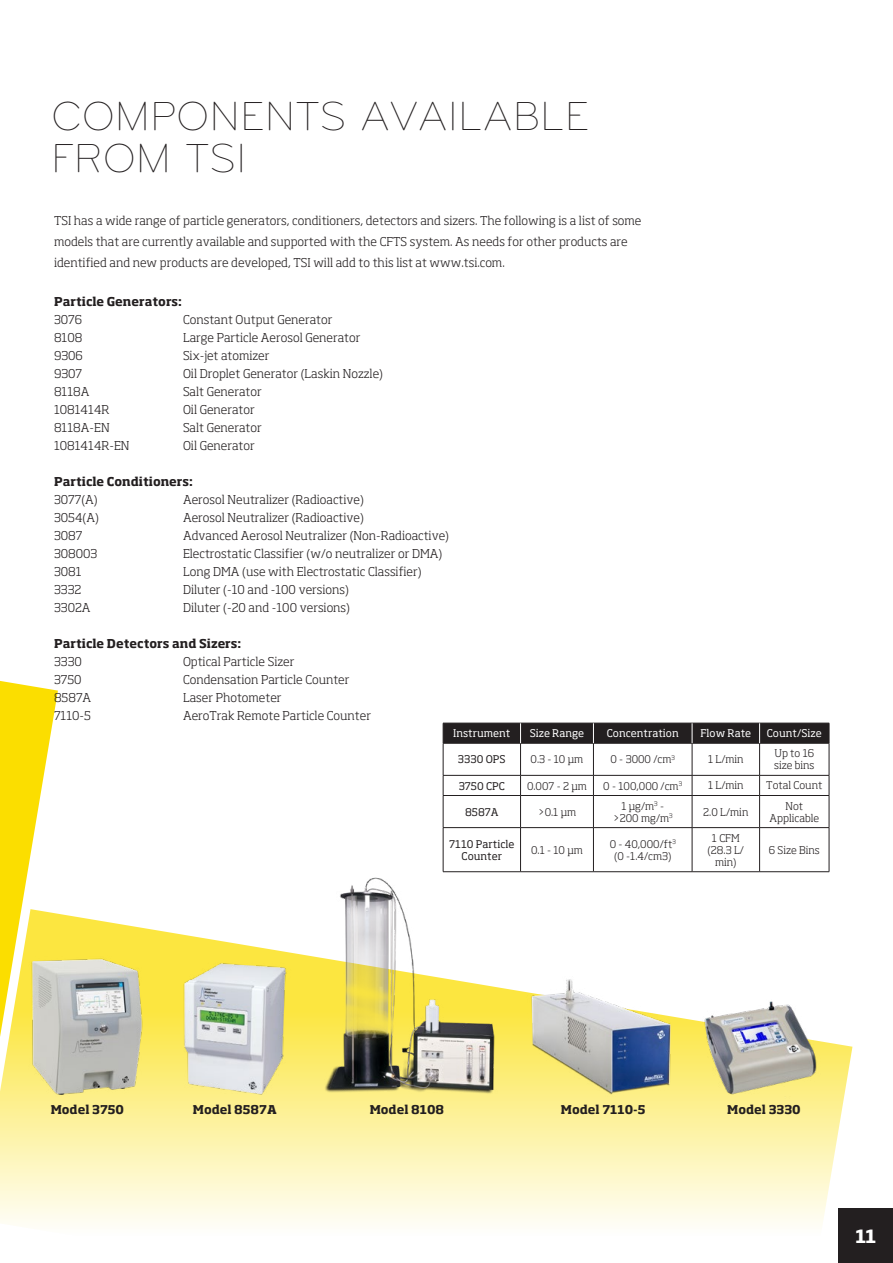
<style>
.page{position:relative;width:893px;height:1263px;background:#fff}
.page>*{position:absolute;margin:0;border:0;box-sizing:border-box;transform-origin:0 0}
.t1{font:300 42px/42px "Bryant Pro";color:#231f20}
.t2{font:700 18px "Soho Std";color:#fff}
.t3{font:300 12px/21px "Soho Std";color:#231f20}
.t4{font:700 12px "Soho Std";color:#231f20}
.t5{font:300 10.5px/12px "Soho Std";color:#231f20;text-align:center}
.t6{font:10.5px "Soho Std";color:#fff}
.t7{font:10.5px/12px "Soho Std";color:#231f20;text-align:center}
</style>
<div class="page">
<svg style="left:73px;top:916px;width:779px;height:347px"></svg>
<svg style="left:0;top:681px;width:73px;height:544px"></svg>
<hr style="left:443px;top:743px;width:78px;height:1px;background:#231f20">
<hr style="left:443px;top:743px;width:1px;height:32px;background:#231f20">
<hr style="left:521px;top:743px;width:72px;height:1px;background:#231f20">
<hr style="left:520px;top:743px;width:1px;height:32px;background:#231f20">
<hr style="left:593px;top:743px;width:99px;height:1px;background:#231f20">
<hr style="left:593px;top:743px;width:1px;height:32px;background:#231f20">
<hr style="left:692px;top:743px;width:68px;height:1px;background:#231f20">
<hr style="left:692px;top:743px;width:1px;height:32px;background:#231f20">
<hr style="left:760px;top:743px;width:69px;height:1px;background:#231f20">
<hr style="left:759px;top:743px;width:1px;height:32px;background:#231f20">
<hr style="left:829px;top:743px;width:1px;height:32px;background:#231f20">
<hr style="left:443px;top:775px;width:78px;height:1px;background:#231f20">
<svg style="left:443px;top:775px;width:1px;height:20px"></svg>
<hr style="left:521px;top:775px;width:72px;height:1px;background:#231f20">
<svg style="left:520px;top:775px;width:1px;height:20px"></svg>
<hr style="left:593px;top:775px;width:99px;height:1px;background:#231f20">
<svg style="left:593px;top:775px;width:1px;height:20px"></svg>
<hr style="left:692px;top:775px;width:68px;height:1px;background:#231f20">
<svg style="left:692px;top:775px;width:1px;height:20px"></svg>
<hr style="left:760px;top:775px;width:69px;height:1px;background:#231f20">
<svg style="left:759px;top:775px;width:1px;height:20px"></svg>
<svg style="left:829px;top:775px;width:1px;height:20px"></svg>
<hr style="left:443px;top:795px;width:78px;height:1px;background:#231f20">
<hr style="left:443px;top:796px;width:1px;height:31px;background:#231f20">
<hr style="left:521px;top:795px;width:72px;height:1px;background:#231f20">
<hr style="left:520px;top:796px;width:1px;height:31px;background:#231f20">
<hr style="left:593px;top:795px;width:99px;height:1px;background:#231f20">
<hr style="left:593px;top:796px;width:1px;height:31px;background:#231f20">
<hr style="left:692px;top:795px;width:68px;height:1px;background:#231f20">
<hr style="left:692px;top:796px;width:1px;height:31px;background:#231f20">
<hr style="left:760px;top:795px;width:69px;height:1px;background:#231f20">
<hr style="left:759px;top:796px;width:1px;height:31px;background:#231f20">
<hr style="left:829px;top:796px;width:1px;height:31px;background:#231f20">
<hr style="left:443px;top:827px;width:78px;height:1px;background:#231f20">
<hr style="left:443px;top:828px;width:1px;height:43px;background:#231f20">
<hr style="left:521px;top:827px;width:72px;height:1px;background:#231f20">
<hr style="left:520px;top:828px;width:1px;height:43px;background:#231f20">
<hr style="left:593px;top:827px;width:99px;height:1px;background:#231f20">
<hr style="left:593px;top:828px;width:1px;height:43px;background:#231f20">
<hr style="left:692px;top:827px;width:68px;height:1px;background:#231f20">
<hr style="left:692px;top:828px;width:1px;height:43px;background:#231f20">
<hr style="left:760px;top:827px;width:69px;height:1px;background:#231f20">
<hr style="left:759px;top:828px;width:1px;height:43px;background:#231f20">
<hr style="left:829px;top:828px;width:1px;height:43px;background:#231f20">
<hr style="left:443px;top:871px;width:78px;height:1px;background:#231f20">
<hr style="left:521px;top:871px;width:72px;height:1px;background:#231f20">
<hr style="left:593px;top:871px;width:99px;height:1px;background:#231f20">
<hr style="left:692px;top:871px;width:68px;height:1px;background:#231f20">
<hr style="left:760px;top:871px;width:69px;height:1px;background:#231f20">
<svg style="left:443px;top:723px;width:387px;height:20px;background:#252122"></svg>
<img style="left:24px;top:951px;width:126px;height:145px">
<img style="left:177px;top:956px;width:115px;height:141px">
<img style="left:312px;top:877px;width:189px;height:218px">
<img style="left:521px;top:977px;width:164px;height:120px">
<img style="left:702px;top:993px;width:122px;height:107px">
<div style="left:839px;top:1209px;width:54px;height:54px;background:#231f20"></div>
<h1 class="t1" style="left:51px;top:96px;width:540px">COMPONENTS AVAILABLE<br>FROM TSI</h1>
<p class="t3" style="left:54px;top:210px;width:589px">TSI has a wide range of particle generators, conditioners, detectors and sizers. The following is a list of some models that are currently available and supported with the CFTS system. As needs for other products are identified and new products are developed, TSI will add to this list at www.tsi.com.</p>
<p class="t4" style="left:54px;top:294px;width:130px">Particle Generators:</p>
<p class="t3" style="left:54px;top:309px;width:30px">3076</p>
<p class="t3" style="left:183px;top:309px;width:151px">Constant Output Generator</p>
<p class="t3" style="left:54px;top:327px;width:30px">8108</p>
<p class="t3" style="left:183px;top:327px;width:179px">Large Particle Aerosol Generator</p>
<p class="t3" style="left:54px;top:345px;width:30px">9306</p>
<p class="t3" style="left:183px;top:345px;width:88px">Six-jet atomizer</p>
<p class="t3" style="left:54px;top:363px;width:30px">9307</p>
<p class="t3" style="left:183px;top:363px;width:201px">Oil Droplet Generator (Laskin Nozzle)</p>
<p class="t3" style="left:54px;top:381px;width:37px">8118A</p>
<p class="t3" style="left:183px;top:381px;width:80px">Salt Generator</p>
<p class="t3" style="left:54px;top:399px;width:57px">1081414R</p>
<p class="t3" style="left:183px;top:399px;width:73px">Oil Generator</p>
<p class="t3" style="left:54px;top:417px;width:57px">8118A-EN</p>
<p class="t3" style="left:183px;top:417px;width:80px">Salt Generator</p>
<p class="t3" style="left:54px;top:435px;width:77px">1081414R-EN</p>
<p class="t3" style="left:183px;top:435px;width:73px">Oil Generator</p>
<p class="t4" style="left:54px;top:474px;width:140px">Particle Conditioners:</p>
<p class="t3" style="left:54px;top:489px;width:45px">3077(A)</p>
<p class="t3" style="left:183px;top:489px;width:182px">Aerosol Neutralizer (Radioactive)</p>
<p class="t3" style="left:54px;top:507px;width:46px">3054(A)</p>
<p class="t3" style="left:183px;top:507px;width:182px">Aerosol Neutralizer (Radioactive)</p>
<p class="t3" style="left:54px;top:525px;width:30px">3087</p>
<p class="t3" style="left:183px;top:525px;width:268px">Advanced Aerosol Neutralizer (Non-Radioactive)</p>
<p class="t3" style="left:54px;top:543px;width:45px">308003</p>
<p class="t3" style="left:183px;top:543px;width:261px">Electrostatic Classifier (w/o neutralizer or DMA)</p>
<p class="t3" style="left:54px;top:561px;width:29px">3081</p>
<p class="t3" style="left:183px;top:561px;width:240px">Long DMA (use with Electrostatic Classifier)</p>
<p class="t3" style="left:54px;top:579px;width:29px">3332</p>
<p class="t3" style="left:183px;top:579px;width:167px">Diluter (-10 and -100 versions)</p>
<p class="t3" style="left:54px;top:597px;width:38px">3302A</p>
<p class="t3" style="left:183px;top:597px;width:169px">Diluter (-20 and -100 versions)</p>
<p class="t4" style="left:54px;top:636px;width:189px">Particle Detectors and Sizers:</p>
<p class="t3" style="left:54px;top:651px;width:29px">3330</p>
<p class="t3" style="left:183px;top:651px;width:113px">Optical Particle Sizer</p>
<p class="t3" style="left:54px;top:669px;width:29px">3750</p>
<p class="t3" style="left:183px;top:669px;width:168px">Condensation Particle Counter</p>
<p class="t3" style="left:54px;top:687px;width:39px">8587A</p>
<p class="t3" style="left:183px;top:687px;width:100px">Laser Photometer</p>
<p class="t3" style="left:54px;top:705px;width:39px">7110-5</p>
<p class="t3" style="left:183px;top:705px;width:189px">AeroTrak Remote Particle Counter</p>
<p class="t6" style="left:453px;top:727px;width:59px">Instrument</p>
<p class="t6" style="left:530px;top:727px;width:56px">Size Range</p>
<p class="t6" style="left:607px;top:727px;width:74px">Concentration</p>
<p class="t6" style="left:700px;top:727px;width:52px">Flow Rate</p>
<p class="t6" style="left:767px;top:727px;width:56px">Count/Size</p>
<p class="t7" style="left:458px;top:753px;width:49px">3330 OPS</p>
<p class="t5" style="left:531px;top:753px;width:54px">0.3 - 10 µm</p>
<p class="t5" style="left:610px;top:753px;width:66px">0 - 3000 /cm<sup>3</sup></p>
<p class="t5" style="left:708px;top:753px;width:37px">1 L/min</p>
<p class="t5" style="left:774px;top:747px;width:42px;text-align:left">Up to 16 size bins</p>
<p class="t7" style="left:459px;top:779px;width:48px">3750 CPC</p>
<p class="t5" style="left:527px;top:779px;width:61px">0.007 - 2 µm</p>
<p class="t5" style="left:603px;top:779px;width:80px">0 - 100,000 /cm<sup>3</sup></p>
<p class="t5" style="left:708px;top:779px;width:37px">1 L/min</p>
<p class="t5" style="left:766px;top:779px;width:58px">Total Count</p>
<p class="t7" style="left:465px;top:806px;width:35px">8587A</p>
<p class="t5" style="left:538px;top:806px;width:40px">&gt;0.1 µm</p>
<p class="t5" style="left:613px;top:800px;width:61px">1 µg/m<sup>3</sup> - &gt;200 mg/m<sup>3</sup></p>
<p class="t5" style="left:703px;top:806px;width:47px">2.0 L/min</p>
<p class="t5" style="left:769px;top:800px;width:51px">Not<br>Applicable</p>
<p class="t7" style="left:449px;top:838px;width:67px">7110 Particle<br>Counter</p>
<p class="t5" style="left:531px;top:844px;width:53px">0.1 - 10 µm</p>
<p class="t5" style="left:610px;top:838px;width:68px">0 - 40,000/ft<sup>3 </sup>(0 -1.4/cm3)</p>
<p class="t5" style="left:708px;top:832px;width:38px">1 CFM (28.3 L/ min)</p>
<p class="t5" style="left:769px;top:844px;width:52px">6 Size Bins</p>
<p class="t4" style="left:51px;top:1101px;width:75px">Model 3750</p>
<p class="t4" style="left:193px;top:1101px;width:85px">Model 8587A</p>
<p class="t4" style="left:370px;top:1101px;width:76px">Model 8108</p>
<p class="t4" style="left:561px;top:1101px;width:86px">Model 7110-5</p>
<p class="t4" style="left:727px;top:1101px;width:75px">Model 3330</p>
<h2 class="t2" style="left:855px;top:1225px;width:22px">11</h2>
</div>
